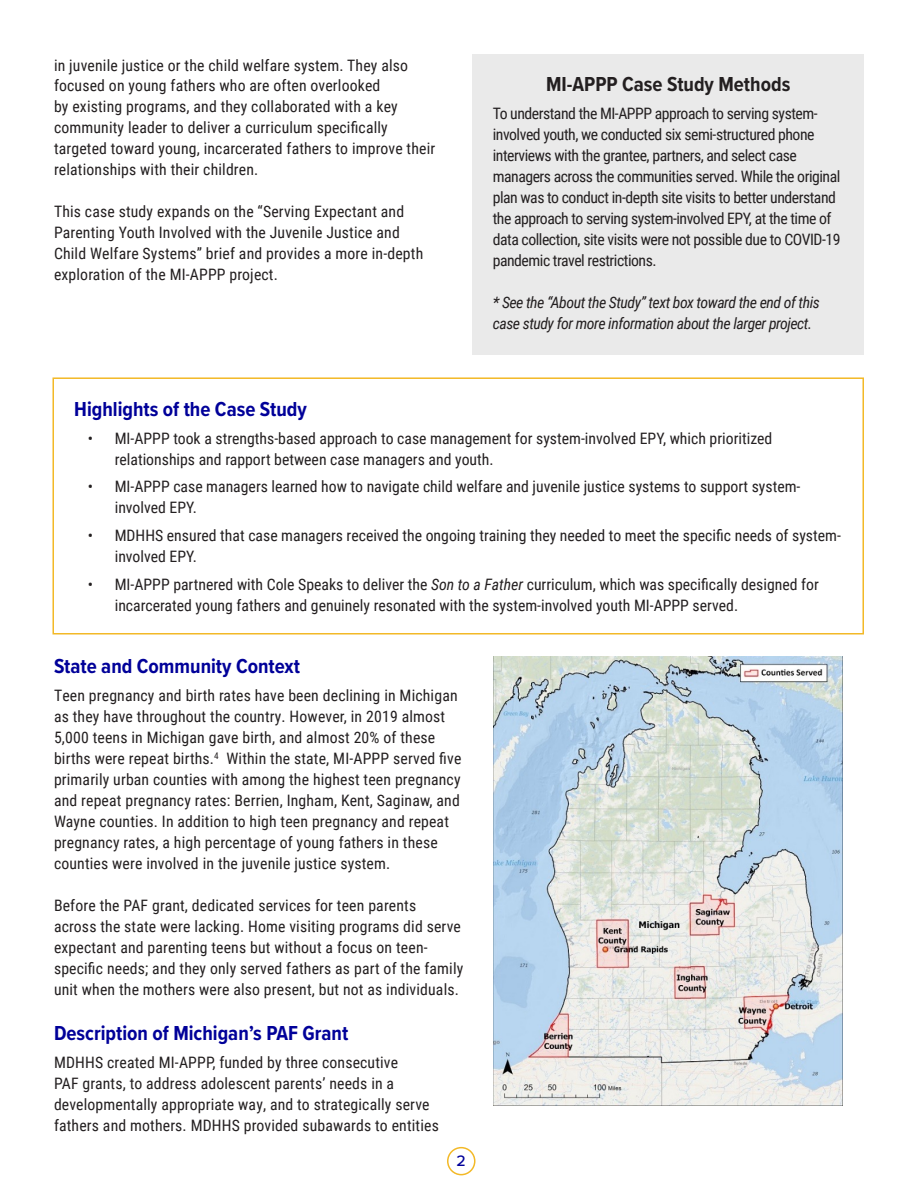
<style>
.page{position:relative;width:918px;height:1188px;background:#fff}
.page>*{position:absolute;margin:0;border:0;box-sizing:border-box;transform-origin:0 0}
.t1{font:700 21px "Proxima Nova Cond";color:#009}
.t2{font:700 21px "Proxima Nova Cond";color:#231f20}
.t3{font:15.75px/21px "Roboto Condensed";letter-spacing:.01em;color:#231f20}
.t4{font:15.75px/21px "Roboto Condensed";letter-spacing:-.03em;color:#231f20}
.t5{font:italic 15.75px/21px "Roboto Condensed";letter-spacing:-.03em;color:#231f20}
.t6{font:500 15.75px "Proxima Nova";color:#009}
.s1{font-family:"Roboto"}
.s2{font-style:italic}
</style>
<div class="page">
<div style="left:447px;top:1147px;width:29px;height:28px;border:2px solid #f3b927;border-radius:50%"></div>
<div style="left:52px;top:377px;width:812px;height:257px;border:2px solid #f3b927"></div>
<div style="left:472px;top:54px;width:392px;height:300px;background:#eaeaea"></div>
<img style="left:493px;top:657px;width:350px;height:449px">
<p class="t3" style="left:54px;top:54px;width:383px">in juvenile justice or the child welfare system. They also focused on young fathers who are often overlooked<br>by existing programs, and they collaborated with a key community leader to deliver a curriculum specifically targeted toward young, incarcerated fathers to improve their relationships with their children.</p>
<p class="t3" style="left:54px;top:201px;width:371px">This case study expands on the “Serving Expectant and Parenting Youth Involved with the Juvenile Justice and Child Welfare Systems” brief and provides a more in-depth exploration of the MI-APPP project.</p>
<h3 class="t2" style="left:546px;top:68px;width:246px">MI-APPP Case Study Methods</h3>
<p class="t4" style="left:493px;top:102px;width:349px">To understand the MI-APPP approach to serving system&shy;involved youth, we conducted six semi-structured phone interviews with the grantee, partners, and select case managers across the communities served. While the original plan was to conduct in-depth site visits to better understand the approach to serving system-involved EPY, at the time of data collection, site visits were not possible due to COVID-19 pandemic travel restrictions.</p>
<p class="t5" style="left:493px;top:291px;width:329px">* See the “About the Study” text box toward the end of this case study for more information about the larger project.</p>
<h2 class="t1" style="left:74px;top:393px;width:234px">Highlights of the Case Study</h2>
<p class="t3" style="left:115px;top:427px;width:659px;text-indent:-27px"><span class="s1">•</span> MI-APPP took a strengths-based approach to case management for system-involved EPY, which prioritized relationships and rapport between case managers and youth.</p>
<p class="t3" style="left:115px;top:476px;width:687px;text-indent:-27px"><span class="s1">•</span> MI-APPP case managers learned how to navigate child welfare and juvenile justice systems to support system&shy;involved EPY.</p>
<p class="t3" style="left:115px;top:524px;width:728px;text-indent:-27px"><span class="s1">•</span> MDHHS ensured that case managers received the ongoing training they needed to meet the specific needs of system&shy;involved EPY.</p>
<p class="t3" style="left:115px;top:573px;width:706px;text-indent:-27px"><span class="s1">•</span> MI-APPP partnered with Cole Speaks to deliver the <span class="s2">Son to a Father</span> curriculum, which was specifically designed for incarcerated young fathers and genuinely resonated with the system-involved youth MI-APPP served.</p>
<h2 class="t1" style="left:54px;top:651px;width:247px">State and Community Context</h2>
<p class="t3" style="left:54px;top:684px;width:409px">Teen pregnancy and birth rates have been declining in Michigan as they have throughout the country. However, in 2019 almost 5,000 teens in Michigan gave birth, and almost 20% of these births were repeat births.<sup>4</sup> Within the state, MI-APPP served five primarily urban counties with among the highest teen pregnancy and repeat pregnancy rates: Berrien, Ingham, Kent, Saginaw, and Wayne counties. In addition to high teen pregnancy and repeat pregnancy rates, a high percentage of young fathers in these counties were involved in the juvenile justice system.</p>
<p class="t3" style="left:54px;top:894px;width:411px">Before the PAF grant, dedicated services for teen parents<br>across the state were lacking. Home visiting programs did serve expectant and parenting teens but without a focus on teen&shy;specific needs; and they only served fathers as part of the family unit when the mothers were also present, but not as individuals.</p>
<h2 class="t1" style="left:54px;top:1018px;width:296px">Description of Michigan’s PAF Grant</h2>
<p class="t3" style="left:54px;top:1051px;width:386px">MDHHS created MI-APPP, funded by three consecutive<br>PAF grants, to address adolescent parents’ needs in a developmentally appropriate way, and to strategically serve fathers and mothers. MDHHS provided subawards to entities</p>
<p class="t6" style="left:457px;top:1149px;width:11px">2</p>
</div>
